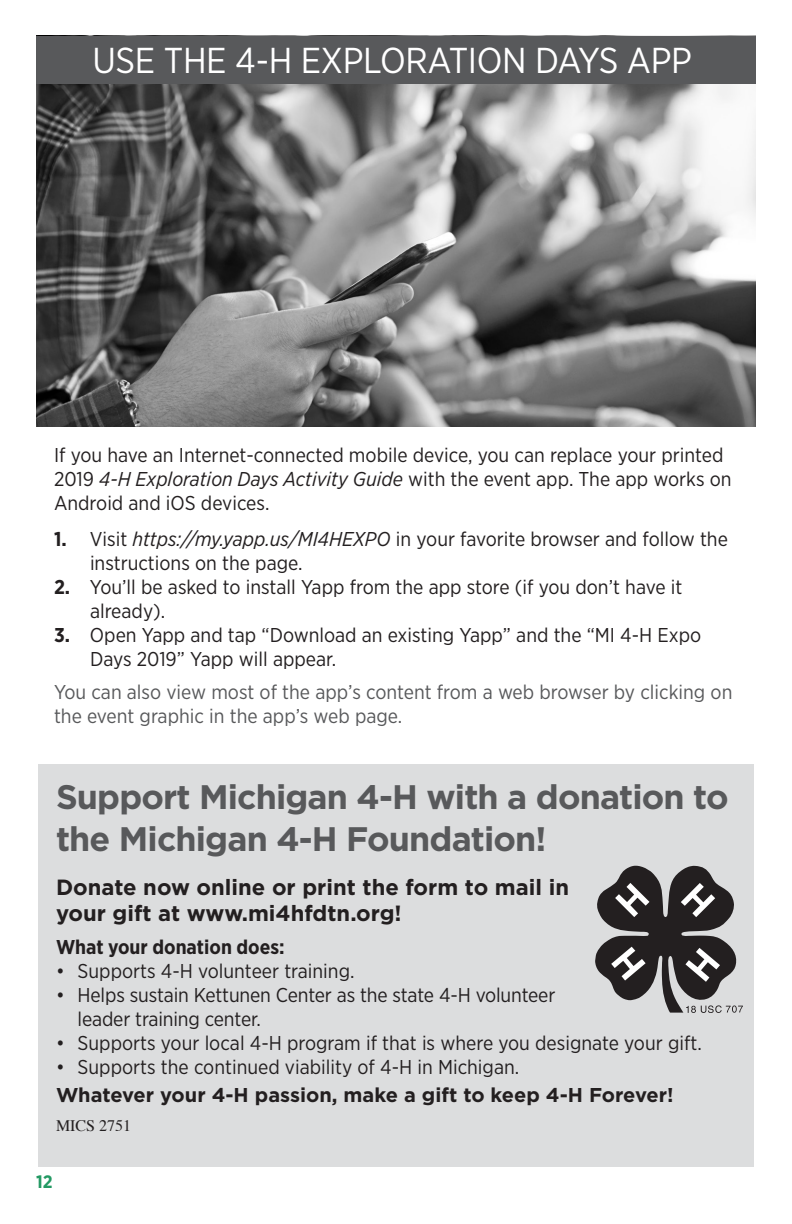
<style>
.page{position:relative;width:792px;height:1224px;background:#fff}
.page>*{position:absolute;margin:0;border:0;box-sizing:border-box;transform-origin:0 0}
.Headline{font:36px "Gotham Narrow";letter-spacing:-.01em;color:#fff}
.Subhead_1_Intro{font:700 34px/42px "Gotham";letter-spacing:-.025em;color:#58595b}
.Body_text{font:700 22px/26px "Gotham";color:#231f20}
.EXD_AG_Body_text{font:20px/24px "Gotham Narrow";color:#231f20}
.EXD_AG_Body_no_sp_af{font:20px/24px "Gotham Narrow";color:#231f20}
.Subhead_1_Intro-2{font:20px/24px "Gotham Narrow";color:#58595b}
.Body_text-2{font:700 20px "Gotham";color:#231f20}
.Body_no_sp_after{font:700 20px "Gotham Narrow";color:#231f20}
.t1{font:700 18px "Gotham Narrow";color:#239963}
.Body_text-3{font:16px "Times";color:#231f20}
.s1{font-style:italic}
.s2{font-weight:700}
</style>
<div class="page">
<div style="left:38px;top:764px;width:716px;height:402px;background:#dcddde"></div>
<img style="left:36px;top:35px;width:720px;height:392px">
<div style="left:36px;top:36px;width:720px;height:48px;background:#58595b"></div>
<svg style="left:595px;top:866px;width:148px;height:147px"></svg>
<p class="Headline" style="left:92px;top:38px;width:601px">USE THE 4-H EXPLORATION DAYS APP</p>
<p class="EXD_AG_Body_text" style="left:54px;top:442px;width:679px">If you have an Internet-connected mobile device, you can replace your printed<br>2019 <span class="s1">4-H Exploration Days Activity Guide</span> with the event app. The app works on<br>Android and iOS devices.</p>
<p class="EXD_AG_Body_no_sp_af" style="left:90px;top:526px;width:639px;text-indent:-36px"><span class="s2">1.</span> Visit <span class="s1">https://my.yapp.us/MI4HEXPO</span> in your favorite browser and follow the instructions on the page.</p>
<p class="EXD_AG_Body_no_sp_af" style="left:90px;top:574px;width:594px;text-indent:-36px"><span class="s2">2.</span> You’ll be asked to install Yapp from the app store (if you don’t have it already).</p>
<p class="EXD_AG_Body_no_sp_af" style="left:90px;top:622px;width:613px;text-indent:-36px"><span class="s2">3.</span> Open Yapp and tap “Download an existing Yapp” and the “MI 4-H Expo<br>Days 2019” Yapp will appear.</p>
<p class="Subhead_1_Intro-2" style="left:54px;top:679px;width:680px">You can also view most of the app’s content from a web browser by clicking on the event graphic in the app’s web page.</p>
<p class="Subhead_1_Intro" style="left:56px;top:776px;width:674px">Support Michigan 4-H with a donation to the Michigan 4-H Foundation!</p>
<p class="Body_text" style="left:56px;top:874px;width:515px">Donate now online or print the form to mail in your gift at www.mi4hfdtn.org!</p>
<p class="Body_no_sp_after" style="left:56px;top:934px;width:230px">What your donation does:</p>
<p class="EXD_AG_Body_text" style="left:56px;top:959px;width:300px">• Supports 4-H volunteer training.</p>
<p class="EXD_AG_Body_text" style="left:78px;top:983px;width:479px;text-indent:-22px">• Helps sustain Kettunen Center as the state 4-H volunteer leader training center.</p>
<p class="EXD_AG_Body_text" style="left:56px;top:1031px;width:647px">• Supports your local 4-H program if that is where you designate your gift.</p>
<p class="EXD_AG_Body_text" style="left:56px;top:1055px;width:465px">• Supports the continued viability of 4-H in Michigan.</p>
<p class="Body_text-2" style="left:56px;top:1082px;width:619px">Whatever your 4-H passion, make a gift to keep 4-H Forever!</p>
<p class="Body_text-3" style="left:56px;top:1111px;width:77px">MICS 2751</p>
<p class="t1" style="left:36px;top:1170px;width:18px">12</p>
</div>
